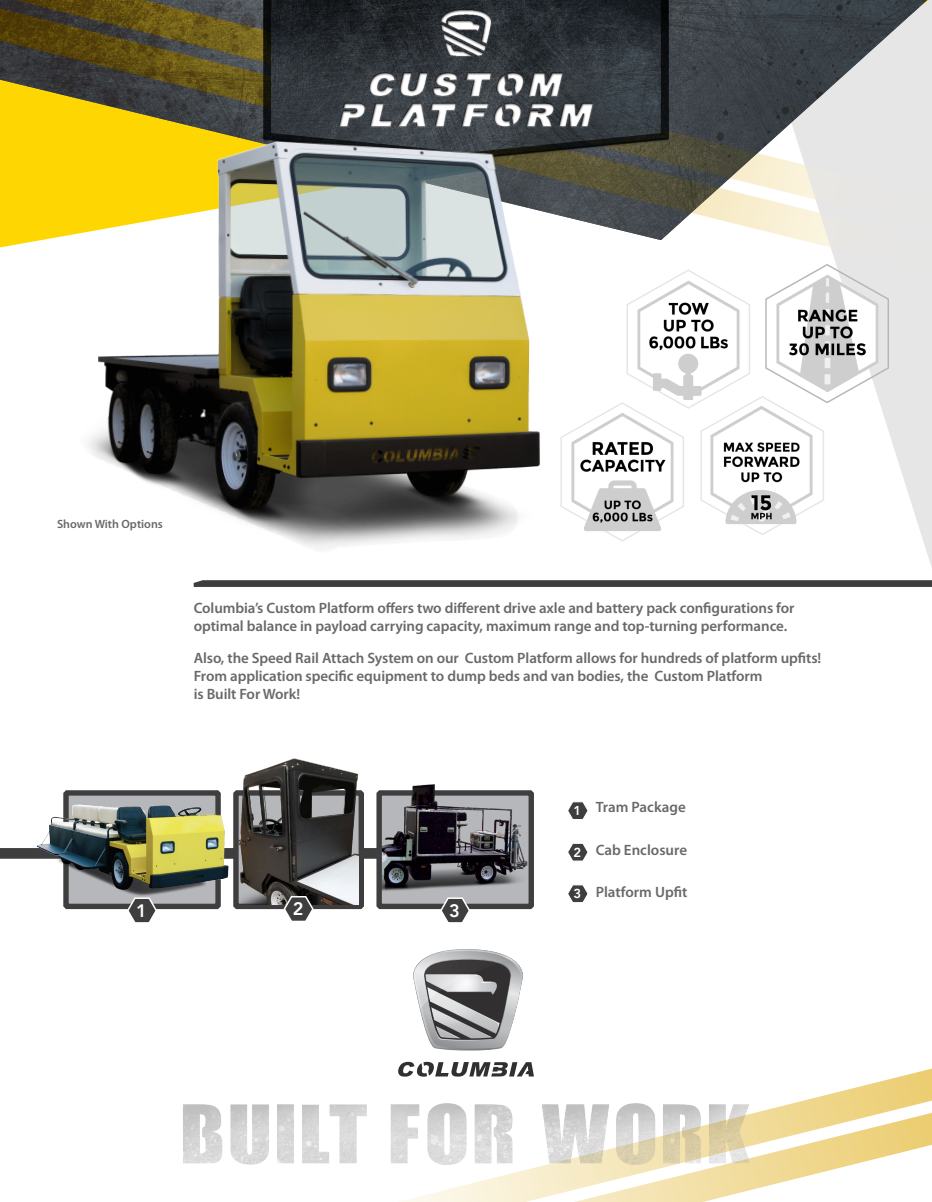
<style>
.page{position:relative;width:932px;height:1202px;background:#fff}
.page>*{position:absolute;margin:0;border:0;box-sizing:border-box;transform-origin:0 0}
.t1{font:800 18px "Avenir";color:#fff}
.t2{font:600 15px/18px "Myriad Pro";letter-spacing:-.005em;color:#69696c}
.t3{font:800 12.9px "Avenir";color:#fff}
.t4{font:600 12px "Myriad Pro";color:#69696c}
</style>
<div class="page">
<svg style="left:890px;top:274px;width:42px;height:313px;fill:#e6e6e6"></svg>
<svg style="left:0;top:230px;width:932px;height:44px"></svg>
<svg style="left:0;top:0;width:932px;height:230px;background:#898674"></svg>
<img style="left:263px;top:0;width:405px;height:163px">
<svg style="left:400px;top:1068px;width:532px;height:134px"></svg>
<svg style="left:508px;top:1104px;width:424px;height:98px"></svg>
<img style="left:183px;top:1081px;width:710px;height:114px">
<svg style="left:413px;top:949px;width:110px;height:101px"></svg>
<svg style="left:398px;top:1061px;width:136px;height:15px"></svg>
<svg style="left:364px;top:848px;width:12px;height:10px"></svg>
<svg style="left:194px;top:580px;width:737px;height:7px;background:#414142"></svg>
<img style="left:21px;top:77px;width:635px;height:504px">
<svg style="left:559px;top:263px;width:331px;height:279px"></svg>
<img style="left:634px;top:278px;width:108px;height:124px">
<img style="left:568px;top:409px;width:108px;height:125px">
<img style="left:382px;top:796px;width:4px;height:107px">
<div style="left:376px;top:790px;width:158px;height:119px;border:5px solid #3e3e3f"></div>
<svg style="left:443px;top:913px;width:24px;height:10px"></svg>
<svg style="left:568px;top:801px;width:20px;height:18px"></svg>
<svg style="left:568px;top:843px;width:20px;height:18px"></svg>
<svg style="left:568px;top:885px;width:20px;height:18px"></svg>
<div style="left:233px;top:790px;width:131px;height:119px;border:5px solid #3e3e3f"></div>
<img style="left:270px;top:758px;width:88px;height:146px">
<svg style="left:282px;top:894px;width:32px;height:27px"></svg>
<img style="left:0;top:767px;width:270px;height:156px">
<img style="left:773px;top:271px;width:108px;height:125px">
<img style="left:386px;top:784px;width:148px;height:129px">
<p class="t4" style="left:57px;top:516px;width:107px">Shown With Options</p>
<p class="t2" style="left:194px;top:599px;width:602px">Columbia’s Custom Platform offers two different drive axle and battery pack configurations for optimal balance in payload carrying capacity, maximum range and top-turning performance.</p>
<p class="t2" style="left:194px;top:648px;width:629px">Also, the Speed Rail Attach System on our Custom Platform allows for hundreds of platform upfits!<br>From application specific equipment to dump beds and van bodies, the Custom Platform<br>is Built For Work!</p>
<p class="t3" style="left:573px;top:800px;width:9px">1</p>
<p class="t3" style="left:573px;top:842px;width:9px">2</p>
<p class="t3" style="left:573px;top:883px;width:9px">3</p>
<p class="t2" style="left:595px;top:798px;width:91px">Tram Package</p>
<p class="t2" style="left:595px;top:840px;width:93px">Cab Enclosure</p>
<p class="t2" style="left:595px;top:882px;width:93px">Platform Upfit</p>
<p class="t1" style="left:293px;top:895px;width:12px">2</p>
<p class="t1" style="left:136px;top:896px;width:12px">1</p>
<p class="t1" style="left:449px;top:896px;width:12px">3</p>
</div>
